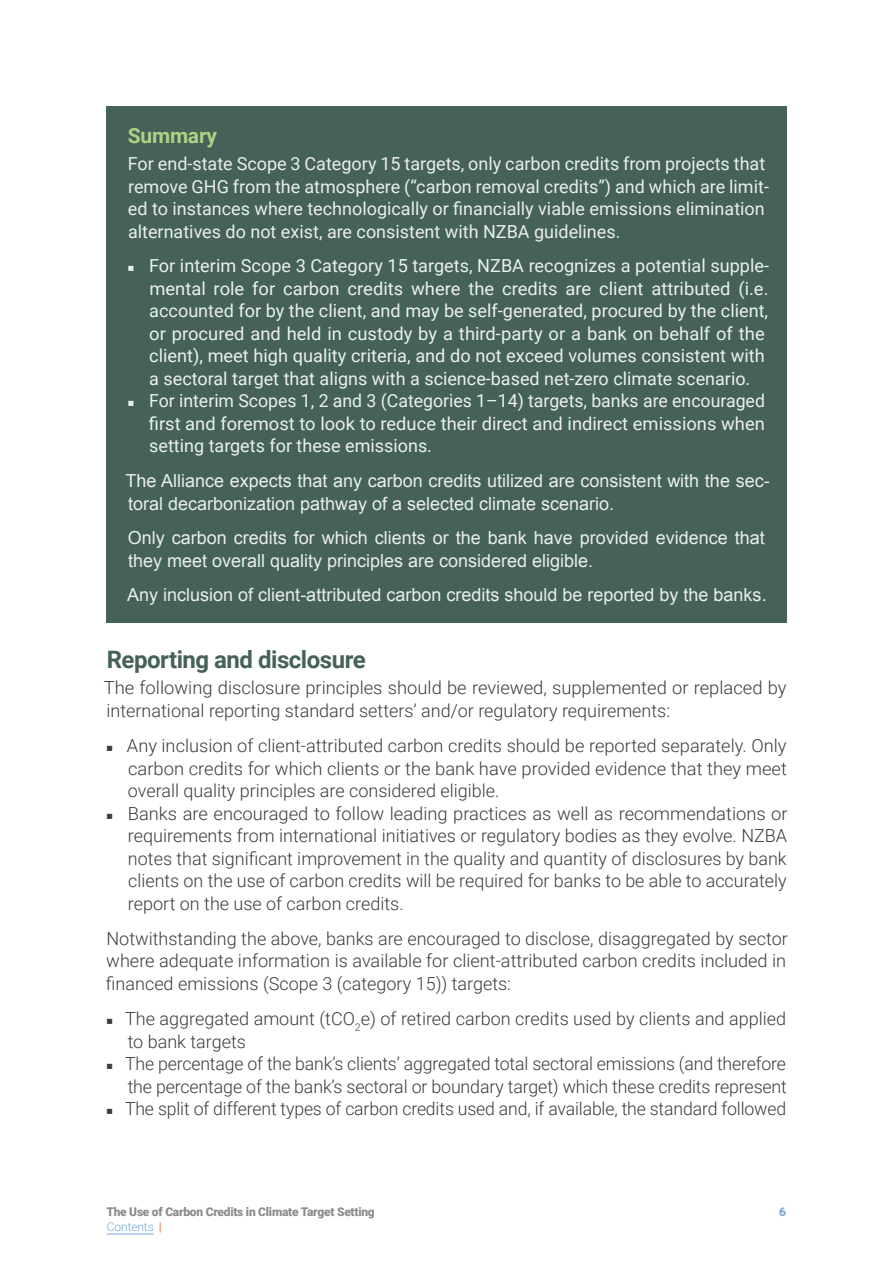
<style>
.page{position:relative;width:893px;height:1263px;background:#fff}
.page>*{position:absolute;margin:0;border:0;box-sizing:border-box;transform-origin:0 0}
.t1{font:700 24px "Roboto";letter-spacing:-.02em;color:#456158}
.t2{font:700 21px "Roboto";letter-spacing:-.01em;color:#add282}
.t3{font:300 18px/22.5px "Roboto";color:#3c3c3b}
.t4{font:18px "Roboto";color:#ebf0f0}
.t5{font:18px/22.5px "Arial";color:#e9eeee}
.t6{font:18px/22.5px "Roboto";color:#e9eeee}
.t7{font:900 12px "Roboto";letter-spacing:-.02em;color:#706f6f}
.t8{font:300 12px "Roboto";letter-spacing:-.01em;color:#5390cd}
.t9{font:900 12px "Roboto";color:#5390cd}
.s1{color:#e9eeee}
.s2{color:#fff}
.s3{font-weight:700;color:#de6941}
</style>
<div class="page">
<hr style="left:107px;top:1234px;width:47px;height:1px;background:#5390cd">
<div style="left:106px;top:106px;width:681px;height:517px;background:#456158"></div>
<p class="t2" style="left:128px;top:121px;width:91px">Summary</p>
<p class="t6" style="left:128px;top:152px;width:643px">For end-state Scope 3 Category 15 targets, only carbon credits from projects that remove GHG from the atmosphere (“carbon removal credits”) and which are limit&shy;ed to instances where technologically or financially viable emissions elimination alternatives do not exist, are consistent with NZBA guidelines.</p>
<p class="t4" style="left:126px;top:253px;width:644px">◾ For interim Scope 3 Category 15 targets, NZBA recognizes a potential supple-</p>
<p class="t4" style="left:149px;top:276px;width:621px">mental role for carbon credits where the credits are client attributed (i.e.</p>
<p class="t4" style="left:149px;top:298px;width:620px"><span class="s1">accounted</span> for by the client, and may be self-generated, procured by the client,</p>
<p class="t4" style="left:149px;top:321px;width:617px">or procured and held in custody by a third-party or a bank on behalf of the</p>
<p class="t4" style="left:149px;top:343px;width:617px">client), meet high quality criteria, and do not exceed volumes consistent with</p>
<p class="t4" style="left:149px;top:366px;width:603px">a sectoral target that aligns with a science-based net-zero climate scenario.</p>
<p class="t4" style="left:126px;top:388px;width:640px">◾ For interim Scopes 1, 2 and 3 (Categories 1–14) targets, banks are encouraged</p>
<p class="t4" style="left:149px;top:411px;width:617px">first and foremost to look to reduce their direct and indirect emissions when</p>
<p class="t4" style="left:149px;top:433px;width:284px">setting targets for these emissions.</p>
<p class="t5" style="left:126px;top:470px;width:646px">The Alliance expects that any carbon credits utilized are consistent with the sec&shy;toral decarbonization pathway of a selected climate scenario.</p>
<p class="t5" style="left:128px;top:527px;width:639px">Only carbon credits for which clients or the bank have provided evidence that they meet overall quality principles are considered eligible.</p>
<p class="t5" style="left:127px;top:584px;width:641px">Any inclusion of client-attributed carbon credits should be reported by the banks<span class="s2">.</span></p>
<h1 class="t1" style="left:107px;top:642px;width:260px">Reporting and disclosure</h1>
<p class="t3" style="left:104px;top:676px;width:684px">The following disclosure principles should be reviewed, supplemented or replaced by international reporting standard setters’ and/or regulatory requirements:</p>
<p class="t3" style="left:105px;top:734px;width:683px">◾ Any inclusion of client-attributed carbon credits should be reported separately. Only</p>
<p class="t3" style="left:128px;top:756px;width:660px">carbon credits for which clients or the bank have provided evidence that they meet</p>
<p class="t3" style="left:128px;top:779px;width:373px">overall quality principles are considered eligible.</p>
<p class="t3" style="left:105px;top:801px;width:684px">◾ Banks are encouraged to follow leading practices as well as recommendations or</p>
<p class="t3" style="left:128px;top:824px;width:661px">requirements from international initiatives or regulatory bodies as they evolve. NZBA</p>
<p class="t3" style="left:128px;top:846px;width:660px">notes that significant improvement in the quality and quantity of disclosures by bank</p>
<p class="t3" style="left:128px;top:869px;width:660px">clients on the use of carbon credits will be required for banks to be able to accurately</p>
<p class="t3" style="left:128px;top:891px;width:277px">report on the use of carbon credits.</p>
<p class="t3" style="left:106px;top:927px;width:683px;text-align:justify">Notwithstanding the above, banks are encouraged to disclose, disaggregated by sector where adequate information is available for client-attributed carbon credits included in financed emissions (Scope 3 (category 15)) targets:</p>
<p class="t3" style="left:105px;top:1007px;width:683px">◾ The aggregated amount (tCO<sub>2</sub>e) of retired carbon credits used by clients and applied</p>
<p class="t3" style="left:128px;top:1029px;width:120px">to bank targets</p>
<p class="t3" style="left:105px;top:1052px;width:683px">◾ The percentage of the bank’s clients’ aggregated total sectoral emissions (and therefore</p>
<p class="t3" style="left:128px;top:1074px;width:661px">the percentage of the bank’s sectoral or boundary target) which these credits represent</p>
<p class="t3" style="left:105px;top:1097px;width:683px">◾ The split of different types of carbon credits used and, if available, the standard followed</p>
<p class="t7" style="left:106px;top:1203px;width:270px">The Use of Carbon Credits in Climate Target Setting</p>
<p class="t9" style="left:779px;top:1203px;width:8px">6</p>
<p class="t8" style="left:107px;top:1218px;width:57px">Contents <span class="s3">|</span></p>
</div>
